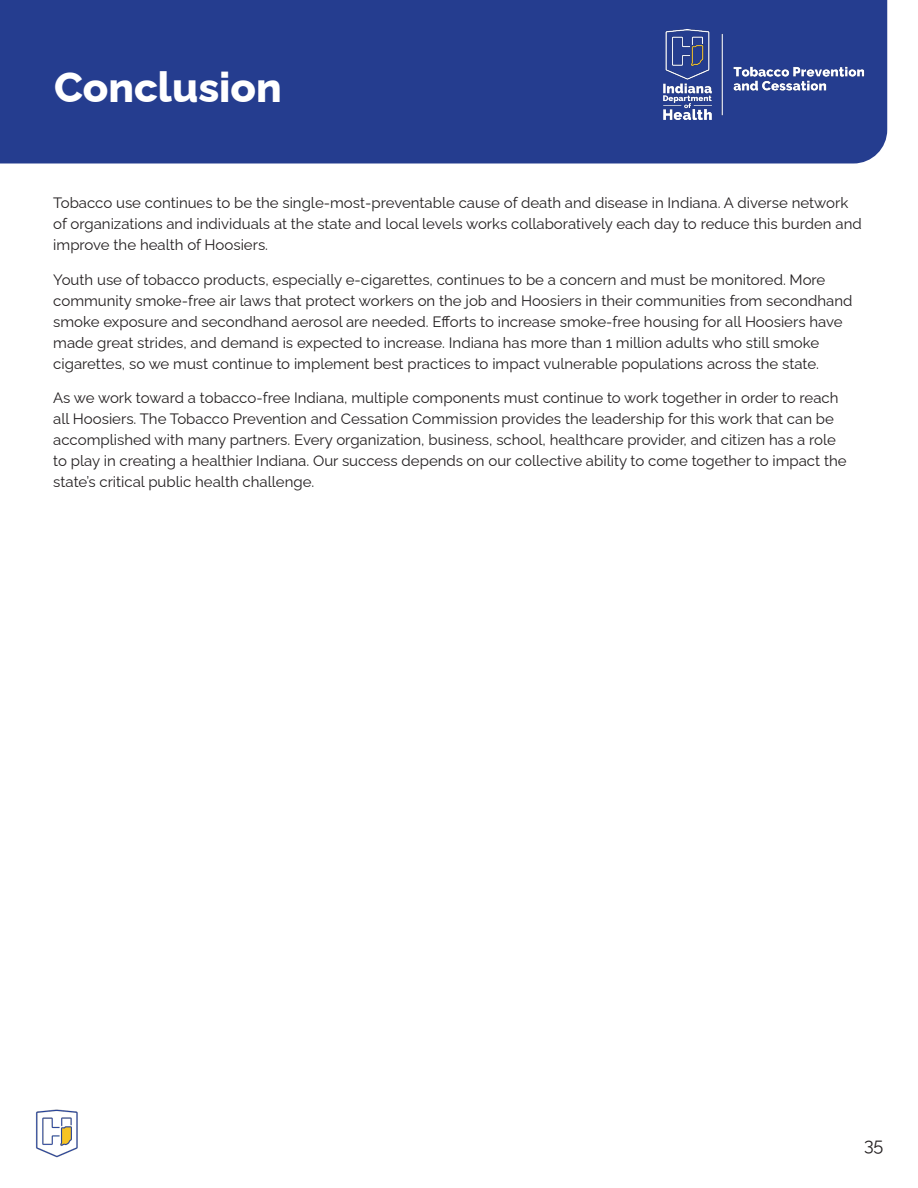
<style>
.page{position:relative;width:918px;height:1188px;background:#fff}
.page>*{position:absolute;margin:0;border:0;box-sizing:border-box;transform-origin:0 0}
.Heading{font:800 42px "Raleway";color:#fff}
.t1{font:18px "Raleway";color:#231f20}
.Body_Copy{font:15px/21px "Raleway";color:#231f20}
</style>
<div class="page">
<div style="left:0;top:0;width:887px;height:163px;background:#253d8f"></div>
<img style="left:663px;top:30px;width:205px;height:89px">
<img style="left:36px;top:1109px;width:42px;height:49px">
<p class="Heading" style="left:54px;top:53px;width:229px">Conclusion</p>
<p class="Body_Copy" style="left:53px;top:191px;width:810px">Tobacco use continues to be the single-most-preventable cause of death and disease in Indiana. A diverse network of organizations and individuals at the state and local levels works collaboratively each day to reduce this burden and improve the health of Hoosiers.</p>
<p class="Body_Copy" style="left:53px;top:267px;width:801px">Youth use of tobacco products, especially e-cigarettes, continues to be a concern and must be monitored. More community smoke-free air laws that protect workers on the job and Hoosiers in their communities from secondhand smoke exposure and secondhand aerosol are needed. Efforts to increase smoke-free housing for all Hoosiers have made great strides, and demand is expected to increase. Indiana has more than 1 million adults who still smoke cigarettes, so we must continue to implement best practices to impact vulnerable populations across the state.</p>
<p class="Body_Copy" style="left:53px;top:386px;width:795px">As we work toward a tobacco-free Indiana, multiple components must continue to work together in order to reach all Hoosiers. The Tobacco Prevention and Cessation Commission provides the leadership for this work that can be accomplished with many partners. Every organization, business, school, healthcare provider, and citizen has a role to play in creating a healthier Indiana. Our success depends on our collective ability to come together to impact the state’s critical public health challenge.</p>
<p class="t1" style="left:864px;top:1130px;width:21px">35</p>
</div>
